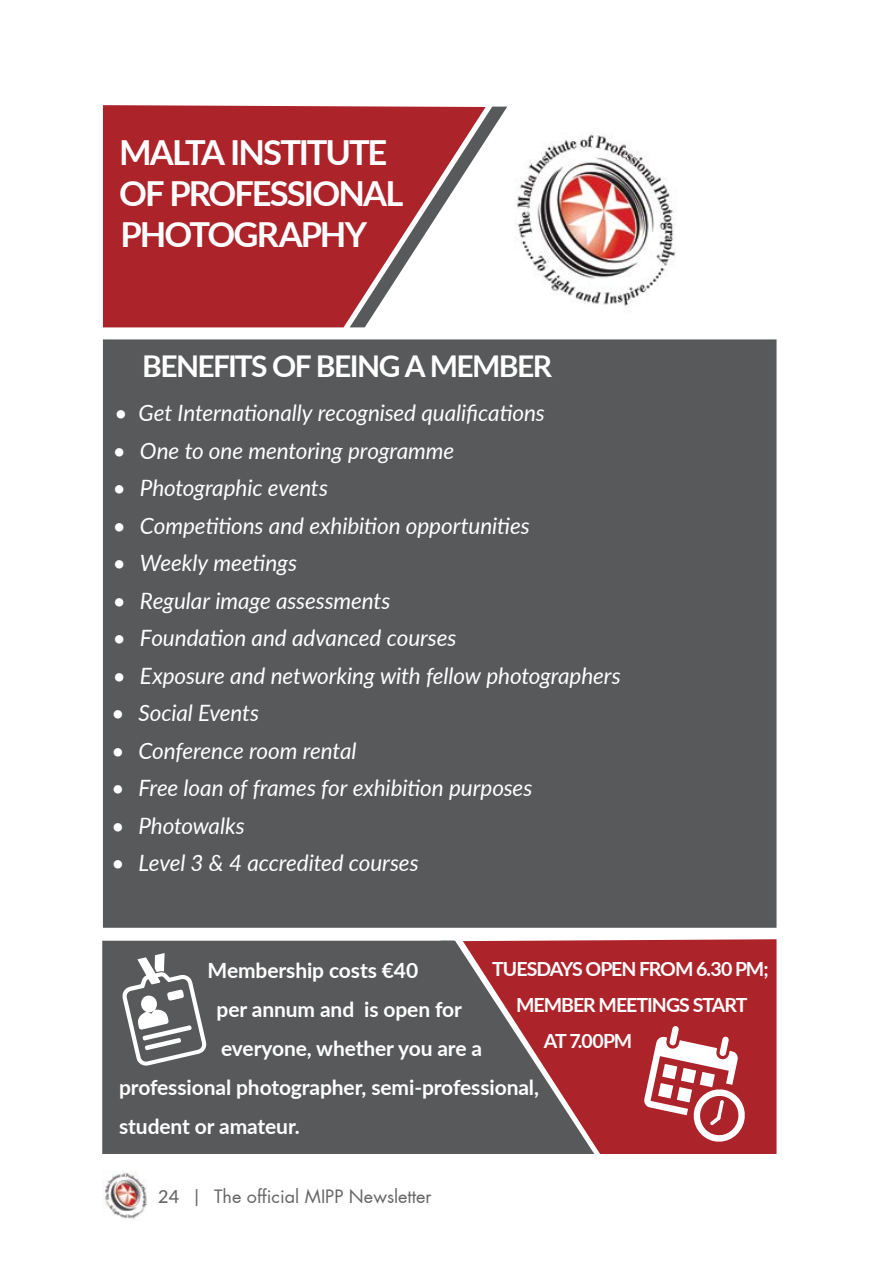
<style>
.page{position:relative;width:893px;height:1263px;background:#fff}
.page>*{position:absolute;margin:0;border:0;box-sizing:border-box;transform-origin:0 0}
.t1{font:700 34.5px/41.2px "Lato";letter-spacing:-.055em;color:#fff}
.t2{font:700 30px "Lato";letter-spacing:-.055em;color:#fff}
.t3{font:italic 22.5px "Lato";letter-spacing:-.005em;color:#fff}
.t4{font:700 21px "Lato";letter-spacing:-.005em;color:#fff}
.t5{font:700 19.5px "Lato";letter-spacing:-.05em;color:#fff}
.t6{font:18px "Futura";color:#666}
.s1{font-family:"Lato";font-weight:500}
</style>
<div class="page">
<img style="left:102px;top:1171px;width:46px;height:49px">
<div style="left:490px;top:939px;width:286px;height:215px;background:#ad232a"></div>
<div style="left:103px;top:339px;width:673px;height:589px;background:#58595b;border:2px solid #58595b"></div>
<img style="left:515px;top:132px;width:161px;height:177px">
<div style="left:103px;top:105px;width:374px;height:222px;background:#ad232a"></div>
<svg style="left:350px;top:107px;width:157px;height:220px"></svg>
<div style="left:102px;top:941px;width:338px;height:213px;background:#58595b"></div>
<svg style="left:440px;top:941px;width:160px;height:213px"></svg>
<svg style="left:122px;top:953px;width:84px;height:113px"></svg>
<svg style="left:644px;top:1026px;width:103px;height:118px"></svg>
<h1 class="t1" style="left:119px;top:130px;width:286px">MALTA INSTITUTE<br>OF PROFESSIONAL<br>PHOTOGRAPHY</h1>
<h2 class="t2" style="left:142px;top:343px;width:411px">BENEFITS OF BEING A MEMBER</h2>
<p class="t3" style="left:114px;top:397px;width:432px">• Get Internationally recognised qualifications</p>
<p class="t3" style="left:113px;top:435px;width:343px">• One to one mentoring programme</p>
<p class="t3" style="left:113px;top:472px;width:217px">• Photographic events</p>
<p class="t3" style="left:113px;top:510px;width:418px">• Competitions and exhibition opportunities</p>
<p class="t3" style="left:113px;top:547px;width:186px">• Weekly meetings</p>
<p class="t3" style="left:113px;top:585px;width:279px">• Regular image assessments</p>
<p class="t3" style="left:113px;top:622px;width:345px">• Foundation and advanced courses</p>
<p class="t3" style="left:113px;top:660px;width:509px">• Exposure and networking with fellow photographers</p>
<p class="t3" style="left:111px;top:697px;width:149px">• Social Events</p>
<p class="t3" style="left:111px;top:735px;width:247px">• Conference room rental</p>
<p class="t3" style="left:111px;top:772px;width:422px">• Free loan of frames for exhibition purposes</p>
<p class="t3" style="left:111px;top:810px;width:135px">• Photowalks</p>
<p class="t3" style="left:111px;top:847px;width:309px">• Level 3 &amp; 4 accredited courses</p>
<p class="t4" style="left:208px;top:954px;width:212px">Membership costs €40</p>
<p class="t4" style="left:217px;top:993px;width:247px">per annum and is open for</p>
<p class="t4" style="left:221px;top:1032px;width:262px">everyone, whether you are a</p>
<p class="t4" style="left:119px;top:1071px;width:421px">professional photographer, semi-professional,</p>
<p class="t4" style="left:119px;top:1110px;width:182px">student or amateur.</p>
<p class="t5" style="left:492px;top:955px;width:278px">TUESDAYS OPEN FROM 6.30 PM;</p>
<p class="t5" style="left:516px;top:991px;width:233px">MEMBER MEETINGS START</p>
<p class="t5" style="left:544px;top:1027px;width:90px">AT 7.00PM</p>
<p class="t6" style="left:158px;top:1185px;width:275px"><span class="s1">24 |</span> The official MIPP Newsletter</p>
</div>
